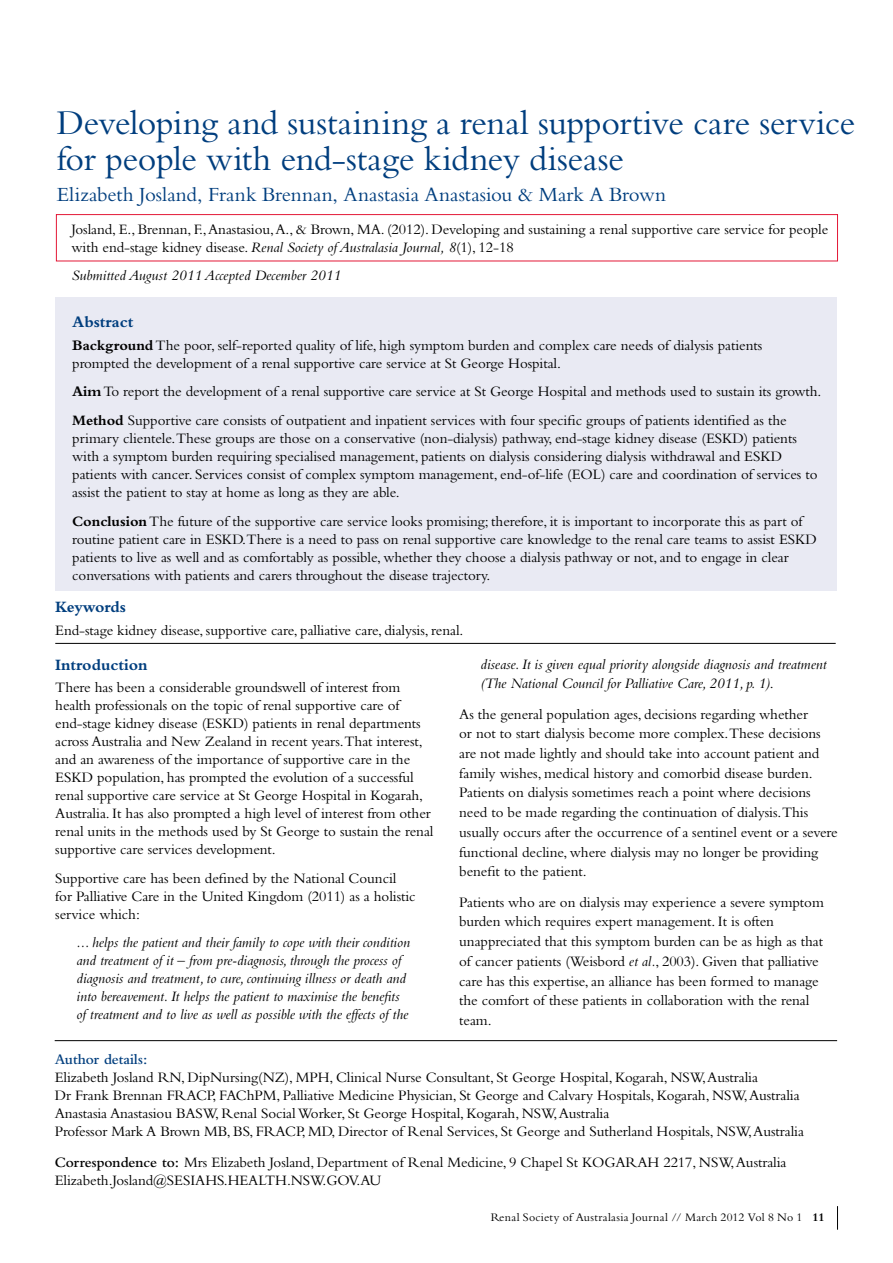
<style>
.page{position:relative;width:893px;height:1263px;background:#fff}
.page>*{position:absolute;margin:0;border:0;box-sizing:border-box;transform-origin:0 0}
.t1{font:36px/36px "Bembo";letter-spacing:-.01em;color:#003e7e}
.t2{font:21px "Bembo";letter-spacing:.005em;color:#003e7e}
.t3{font:700 16.5px "Bembo";letter-spacing:-.005em;color:#003e7e}
.t4{font:700 16.5px "Bembo";letter-spacing:-.025em;color:#003e7e}
.t5{font:15px/18px "Bembo";letter-spacing:-.005em;color:#000}
.t6{font:italic 15px/18px "Bembo";letter-spacing:-.005em;color:#000}
.t7{font:600 15px "Bembo";letter-spacing:-.005em;color:#003e7e}
.t8{font:12px "Bembo";letter-spacing:.025em;color:#000}
.s1{font-style:italic}
.s2{font-weight:700}
.s3{font-style:normal}
.s4{font-weight:600}
</style>
<div class="page">
<svg style="left:837px;top:1206px;width:1px;height:24px"></svg>
<div style="left:56px;top:214px;width:782px;height:47px;border:1px solid #e31837"></div>
<div style="left:55px;top:298px;width:782px;height:293px;background:#e9eaf3"></div>
<hr style="left:55px;top:643px;width:781px;height:1px;background:#000">
<hr style="left:55px;top:1040px;width:782px;height:1px;background:#000">
<h1 class="t1" style="left:57px;top:104px;width:800px">Developing and sustaining a renal supportive care service for people with end-stage kidney disease</h1>
<h2 class="t2" style="left:57px;top:182px;width:611px">Elizabeth Josland, Frank Brennan, Anastasia Anastasiou &amp; Mark A Brown</h2>
<p class="t5" style="left:72px;top:220px;width:758px">Josland, E., Brennan, F., Anastasiou, A., &amp; Brown, MA. (2012). Developing and sustaining a renal supportive care service for people with end-stage kidney disease. <span class="s1">Renal Society of Australasia Journal, 8</span>(1), 12-18</p>
<p class="t6" style="left:72px;top:266px;width:271px">Submitted August 2011 Accepted December 2011</p>
<p class="t3" style="left:72px;top:313px;width:63px">Abstract</p>
<p class="t5" style="left:72px;top:336px;width:691px"><span class="s2">Background</span> The poor, self-reported quality of life, high symptom burden and complex care needs of dialysis patients prompted the development of a renal supportive care service at St George Hospital.</p>
<p class="t5" style="left:72px;top:377px;width:751px;line-height:28.7px"><span class="s2">Aim</span> To report the development of a renal supportive care service at St George Hospital and methods used to sustain its growth.<br><span class="s2">Method</span> Supportive care consists of outpatient and inpatient services with four specific groups of patients identified as the</p>
<p class="t5" style="left:72px;top:429px;width:747px">primary clientele.These groups are those on a conservative (non-dialysis) pathway, end-stage kidney disease (ESKD) patients with a symptom burden requiring specialised management, patients on dialysis considering dialysis withdrawal and ESKD patients with cancer. Services consist of complex symptom management, end-of-life (EOL) care and coordination of services to assist the patient to stay at home as long as they are able.</p>
<p class="t5" style="left:72px;top:511px;width:746px"><span class="s2">Conclusion</span> The future of the supportive care service looks promising; therefore, it is important to incorporate this as part of routine patient care in ESKD.There is a need to pass on renal supportive care knowledge to the renal care teams to assist ESKD patients to live as well and as comfortably as possible, whether they choose a dialysis pathway or not, and to engage in clear conversations with patients and carers throughout the disease trajectory.</p>
<p class="t4" style="left:55px;top:598px;width:72px">Keywords</p>
<p class="t5" style="left:55px;top:620px;width:410px">End-stage kidney disease, supportive care, palliative care, dialysis, renal.</p>
<p class="t3" style="left:55px;top:655px;width:94px">Introduction</p>
<p class="t5" style="left:55px;top:678px;width:380px">There has been a considerable groundswell of interest from health professionals on the topic of renal supportive care of end-stage kidney disease (ESKD) patients in renal departments across Australia and New Zealand in recent years.That interest, and an awareness of the importance of supportive care in the ESKD population, has prompted the evolution of a successful renal supportive care service at St George Hospital in Kogarah, Australia. It has also prompted a high level of interest from other renal units in the methods used by St George to sustain the renal supportive care services development.</p>
<p class="t5" style="left:55px;top:868px;width:362px">Supportive care has been defined by the National Council for Palliative Care in the United Kingdom (2011) as a holistic service which:</p>
<p class="t6" style="left:77px;top:933px;width:335px">... helps the patient and their family to cope with their condition and treatment of it – from pre-diagnosis, through the process of diagnosis and treatment, to cure, continuing illness or death and into bereavement. It helps the patient to maximise the benefits of treatment and to live as well as possible with the effects of the</p>
<p class="t6" style="left:480px;top:654px;width:348px;line-height:19.6px">disease. It is given equal priority alongside diagnosis and treatment (The National Council for Palliative Care, 2011, p. 1)<span class="s3">.</span></p>
<p class="t5" style="left:459px;top:704px;width:380px;line-height:19.6px">As the general population ages, decisions regarding whether<br>or not to start dialysis become more complex.These decisions are not made lightly and should take into account patient and family wishes, medical history and comorbid disease burden.<br>Patients on dialysis sometimes reach a point where decisions need to be made regarding the continuation of dialysis.This usually occurs after the occurrence of a sentinel event or a severe functional decline, where dialysis may no longer be providing benefit to the patient.</p>
<p class="t5" style="left:459px;top:892px;width:366px;line-height:19.6px">Patients who are on dialysis may experience a severe symptom burden which requires expert management. It is often unappreciated that this symptom burden can be as high as that of cancer patients (Weisbord <span class="s1">et al.</span>, 2003). Given that palliative care has this expertise, an alliance has been formed to manage the comfort of these patients in collaboration with the renal team.</p>
<p class="t7" style="left:55px;top:1051px;width:94px">Author details:</p>
<p class="t5" style="left:55px;top:1068px;width:751px">Elizabeth Josland RN, DipNursing(NZ), MPH, Clinical Nurse Consultant, St George Hospital, Kogarah, NSW, Australia<br>Dr Frank Brennan FRACP, FAChPM, Palliative Medicine Physician, St George and Calvary Hospitals, Kogarah, NSW, Australia Anastasia Anastasiou BASW, Renal Social Worker, St George Hospital, Kogarah, NSW, Australia<br>Professor Mark A Brown MB, BS, FRACP, MD, Director of Renal Services, St George and Sutherland Hospitals, NSW, Australia</p>
<p class="t5" style="left:55px;top:1153px;width:733px"><span class="s4">Correspondence to:</span> Mrs Elizabeth Josland, Department of Renal Medicine, 9 Chapel St KOGARAH 2217, NSW, Australia<br>Elizabeth.Josland@SESIAHS.HEALTH.NSW.GOV.AU</p>
<p class="t8" style="left:491px;top:1210px;width:335px">Renal Society of Australasia Journal // March 2012 Vol 8 No 1 <span class="s2">11</span></p>
</div>
